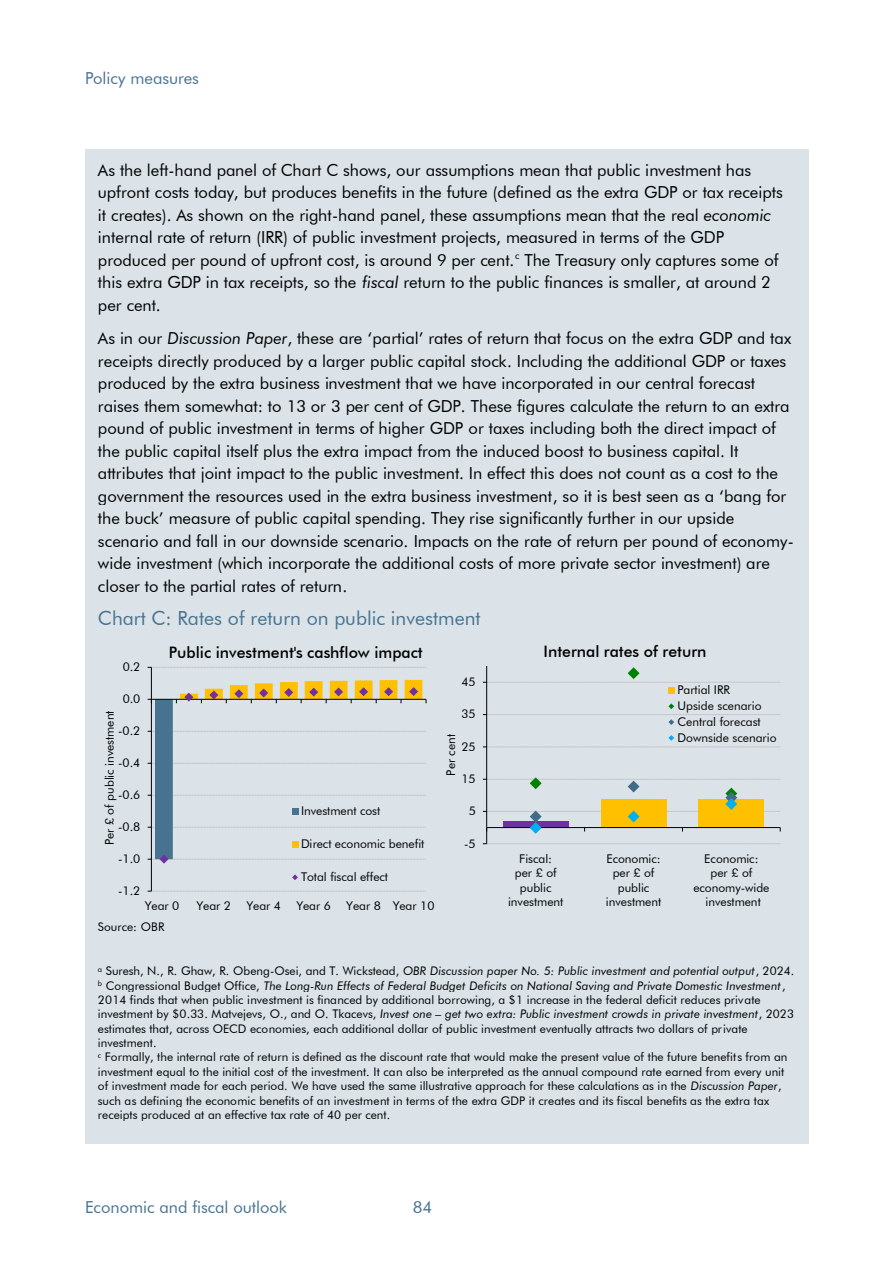
<style>
.page{position:relative;width:893px;height:1263px;background:#fff}
.page>*{position:absolute;margin:0;border:0;box-sizing:border-box;transform-origin:0 0}
.t1{font:19.5px "Futura BT";color:#477391}
.t2{font:16.5px/22.5px "Futura BT";letter-spacing:-.005em;color:#000}
.t3{font:16.5px "Futura BT";letter-spacing:-.005em;color:#477391}
.t4{font:500 15.75px "Futura BT";color:#000}
.t5{font:12px/14.4px "Futura BT";letter-spacing:-.005em;color:#000;text-align:center}
.t6{font:11.85px/14.4px "Futura BT";letter-spacing:.005em;color:#000}
.t7{font:italic 11.85px "Futura BT";letter-spacing:.005em;color:#000}
.s1{font-style:italic}
.s2{font-style:normal}
</style>
<div class="page">
<div style="left:85px;top:149px;width:723px;height:806px;background:#dbe3e8"></div>
<hr style="left:486px;top:666px;width:1px;height:178px;background:#000">
<svg style="left:483px;top:843px;width:297px;height:1px"></svg>
<svg style="left:483px;top:747px;width:297px;height:1px"></svg>
<svg style="left:483px;top:667px;width:297px;height:16px"></svg>
<svg style="left:483px;top:777px;width:298px;height:57px"></svg>
<div style="left:668px;top:687px;width:7px;height:7px;background:#ffc000"></div>
<svg style="left:483px;top:703px;width:297px;height:22px"></svg>
<svg style="left:668px;top:735px;width:6px;height:6px"></svg>
<div style="left:155px;top:699px;width:18px;height:160px;background:#477391"></div>
<hr style="left:151px;top:667px;width:1px;height:224px;background:#000">
<svg style="left:148px;top:891px;width:278px;height:1px"></svg>
<svg style="left:148px;top:827px;width:278px;height:1px"></svg>
<svg style="left:148px;top:795px;width:278px;height:1px"></svg>
<svg style="left:148px;top:763px;width:278px;height:1px"></svg>
<svg style="left:148px;top:731px;width:278px;height:1px"></svg>
<svg style="left:148px;top:667px;width:278px;height:1px"></svg>
<hr style="left:151px;top:699px;width:275px;height:1px;background:#000">
<svg style="left:148px;top:855px;width:278px;height:9px"></svg>
<svg style="left:176px;top:680px;width:251px;height:23px"></svg>
<div style="left:292px;top:808px;width:6px;height:7px;background:#477391"></div>
<div style="left:292px;top:841px;width:6px;height:7px;background:#ffc000"></div>
<svg style="left:292px;top:874px;width:6px;height:6px"></svg>
<div style="left:85px;top:955px;width:723px;height:188px;background:#dbe3e8"></div>
<p class="t3" style="left:85px;top:68px;width:115px">Policy measures</p>
<p class="t2" style="left:98px;top:159px;width:686px">As the left-hand panel of Chart C shows, our assumptions mean that public investment has upfront costs today, but produces benefits in the future (defined as the extra GDP or tax receipts it creates). As shown on the right-hand panel, these assumptions mean that the real <span class="s1">economic </span>internal rate of return (IRR) of public investment projects, measured in terms of the GDP produced per pound of upfront cost, is around 9 per cent.<sup>c</sup> The Treasury only captures some of this extra GDP in tax receipts, so the <span class="s1">fiscal</span> return to the public finances is smaller, at around 2 per cent.</p>
<p class="t2" style="left:98px;top:327px;width:697px">As in our <span class="s1">Discussion Paper</span>, these are ‘partial’ rates of return that focus on the extra GDP and tax receipts directly produced by a larger public capital stock. Including the additional GDP or taxes produced by the extra business investment that we have incorporated in our central forecast raises them somewhat: to 13 or 3 per cent of GDP. These figures calculate the return to an extra pound of public investment in terms of higher GDP or taxes including both the direct impact of the public capital itself plus the extra impact from the induced boost to business capital. It attributes that joint impact to the public investment. In effect this does not count as a cost to the government the resources used in the extra business investment, so it is best seen as a ‘bang for the buck’ measure of public capital spending. They rise significantly further in our upside scenario and fall in our downside scenario. Impacts on the rate of return per pound of economy&shy;wide investment (which incorporate the additional costs of more private sector investment) are closer to the partial rates of return.</p>
<p class="t1" style="left:98px;top:606px;width:384px">Chart C: Rates of return on public investment</p>
<p class="t5" style="left:123px;top:660px;width:19px">0.2</p>
<p class="t5" style="left:123px;top:691px;width:19px">0.0</p>
<p class="t5" style="left:102px;top:845px;width:136px;rotate:-90deg">Per £ of public investment</p>
<p class="t5" style="left:118px;top:724px;width:24px">-0.2</p>
<p class="t5" style="left:118px;top:755px;width:24px">-0.4</p>
<p class="t5" style="left:118px;top:787px;width:24px">-0.6</p>
<p class="t5" style="left:118px;top:819px;width:24px">-0.8</p>
<p class="t5" style="left:118px;top:851px;width:24px">-1.0</p>
<p class="t5" style="left:118px;top:883px;width:24px">-1.2</p>
<p class="t4" style="left:169px;top:643px;width:255px">Public investment's cashflow impact</p>
<p class="t5" style="left:301px;top:804px;width:81px">Investment cost</p>
<p class="t5" style="left:301px;top:837px;width:125px">Direct economic benefit</p>
<p class="t5" style="left:301px;top:870px;width:88px">Total fiscal effect</p>
<p class="t5" style="left:145px;top:899px;width:36px">Year 0</p>
<p class="t5" style="left:196px;top:899px;width:36px">Year 2</p>
<p class="t5" style="left:246px;top:899px;width:36px">Year 4</p>
<p class="t5" style="left:296px;top:899px;width:36px">Year 6</p>
<p class="t5" style="left:346px;top:899px;width:90px">Year 8 Year 10</p>
<p class="t5" style="left:461px;top:674px;width:16px">45</p>
<p class="t5" style="left:461px;top:707px;width:16px">35</p>
<p class="t5" style="left:444px;top:775px;width:43px;rotate:-90deg">Per cent</p>
<p class="t5" style="left:461px;top:739px;width:16px">25</p>
<p class="t5" style="left:461px;top:771px;width:16px">15</p>
<p class="t5" style="left:469px;top:804px;width:9px">5</p>
<p class="t5" style="left:464px;top:836px;width:13px">-5</p>
<p class="t4" style="left:543px;top:641px;width:164px">Internal rates of return</p>
<p class="t5" style="left:677px;top:682px;width:101px;line-height:15.8px;text-align:left">Partial IRR<br>Upside scenario<br>Central forecast<br>Downside scenario</p>
<p class="t5" style="left:508px;top:851px;width:57px">Fiscal:<br>per £ of public investment</p>
<p class="t5" style="left:606px;top:851px;width:57px">Economic: per £ of public investment</p>
<p class="t5" style="left:693px;top:851px;width:77px">Economic:<br>per £ of economy-wide investment</p>
<p class="t6" style="left:98px;top:919px;width:68px">Source: OBR</p>
<p class="t7" style="left:98px;top:964px;width:698px"><sup>a</sup> <span class="s2">Suresh, N., R. Ghaw, R. Obeng-Osei, and T. Wickstead,</span> OBR Discussion paper No. 5: Public investment and potential output<span class="s2">, 2024.</span></p>
<p class="t6" style="left:98px;top:978px;width:697px"><sup>b</sup> Congressional Budget Office, <span class="s1">The Long-Run Effects of Federal Budget Deficits on National Saving and Private Domestic Investment</span>, 2014 finds that when public investment is financed by additional borrowing, a $1 increase in the federal deficit reduces private investment by $0.33. Matvejevs, O., and O. Tkacevs, <span class="s1">Invest one – get two extra: Public investment crowds in private investment</span>, 2023 estimates that, across OECD economies, each additional dollar of public investment eventually attracts two dollars of private investment.</p>
<p class="t6" style="left:98px;top:1050px;width:691px"><sup>c</sup> Formally, the internal rate of return is defined as the discount rate that would make the present value of the future benefits from an investment equal to the initial cost of the investment. It can also be interpreted as the annual compound rate earned from every unit of investment made for each period. We have used the same illustrative approach for these calculations as in the <span class="s1">Discussion Paper</span>, such as defining the economic benefits of an investment in terms of the extra GDP it creates and its fiscal benefits as the extra tax receipts produced at an effective tax rate of 40 per cent.</p>
<p class="t3" style="left:85px;top:1197px;width:204px">Economic and fiscal outlook</p>
<p class="t3" style="left:413px;top:1197px;width:21px">84</p>
</div>
